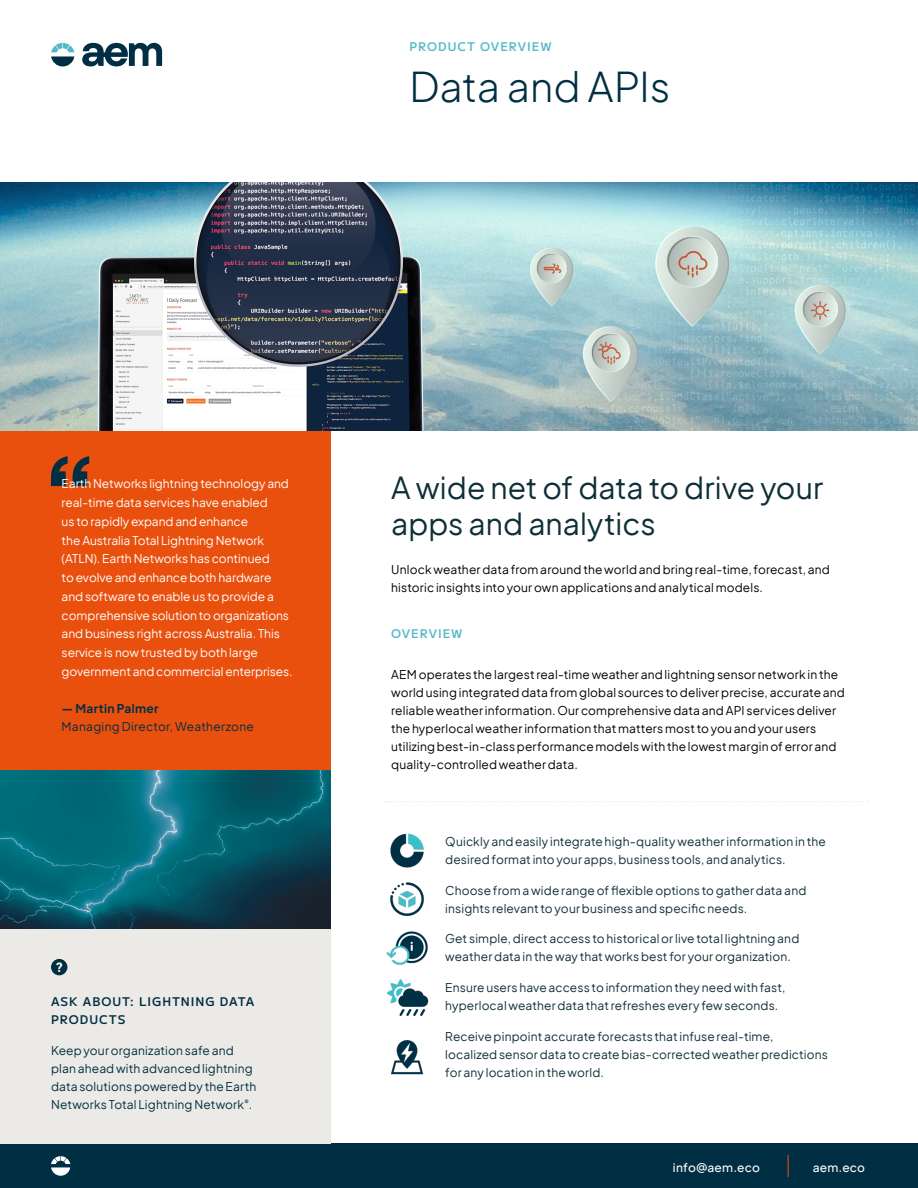
<style>
.page{position:relative;width:918px;height:1188px;background:#fff}
.page>*{position:absolute;margin:0;border:0;box-sizing:border-box;transform-origin:0 0}
.t1{font:800 98.1px "Plus Jakarta Sans";color:#002f43}
.t2{font:300 40.5px "Plus Jakarta Sans";color:#002f43}
.t3{font:30px/36px "Plus Jakarta Sans";color:#0e2f37}
.t4{font:12px/18px "Plus Jakarta Sans";letter-spacing:.01em;color:#0e2f37}
.t5{font:12px/18px "Plus Jakarta Sans";letter-spacing:.01em;color:#000}
.t6{font:12px/18.8px "Plus Jakarta Sans";letter-spacing:-.005em;color:#fff}
.t7{font:12px/18px "Plus Jakarta Sans";letter-spacing:.015em;color:#002f43}
.t8{font:600 12px/18px "MPLUS1";letter-spacing:.08em;color:#002f43}
.t9{font:600 12px "MPLUS1";letter-spacing:.08em;color:#56b9ca}
.t10{font:500 12px "Plus Jakarta Sans";letter-spacing:.02em;color:#fff}
.t11{font:700 12px "Plus Jakarta Sans";letter-spacing:.025em;color:#002f43}
</style>
<div class="page">
<div style="left:0;top:405px;width:330px;height:386px;background:#e9500e"></div>
<div style="left:0;top:1144px;width:918px;height:44px;background:#002f43"></div>
<svg style="left:788px;top:1155px;width:1px;height:22px"></svg>
<img style="left:390px;top:833px;width:34px;height:35px">
<img style="left:386px;top:931px;width:42px;height:34px">
<img style="left:386px;top:979px;width:43px;height:37px">
<img style="left:391px;top:1040px;width:33px;height:35px">
<img style="left:390px;top:882px;width:34px;height:35px">
<img style="left:0;top:183px;width:918px;height:248px">
<svg style="left:385px;top:801px;width:483px;height:1px"></svg>
<svg style="left:82px;top:43px;width:80px;height:23px"></svg>
<svg style="left:51px;top:43px;width:23px;height:23px"></svg>
<svg style="left:51px;top:1156px;width:19px;height:20px"></svg>
<div style="left:0;top:865px;width:330px;height:279px;background:#eceae6"></div>
<img style="left:0;top:771px;width:330px;height:157px">
<svg style="left:51px;top:959px;width:16px;height:16px"></svg>
<p class="t9" style="left:409px;top:37px;width:144px">PRODUCT OVERVIEW</p>
<h2 class="t2" style="left:409px;top:54px;width:263px">Data and APIs</h2>
<h1 class="t1" style="left:40px;top:411px;width:61px">“</h1>
<p class="t6" style="left:62px;top:474px;width:233px">Earth Networks lightning technology and real-time data services have enabled<br>us to rapidly expand and enhance<br>the Australia Total Lightning Network (ATLN). Earth Networks has continued<br>to evolve and enhance both hardware and software to enable us to provide a comprehensive solution to organizations and business right across Australia. This service is now trusted by both large government and commercial enterprises.</p>
<p class="t11" style="left:62px;top:699px;width:98px">— Martin Palmer</p>
<p class="t7" style="left:62px;top:717px;width:194px">Managing Director, Weatherzone</p>
<p class="t8" style="left:51px;top:991px;width:205px">ASK ABOUT: LIGHTNING DATA<br>PRODUCTS</p>
<p class="t7" style="left:51px;top:1040px;width:207px">Keep your organization safe and plan ahead with advanced lightning data solutions powered by the Earth Networks Total Lightning Network<sup>®</sup>.</p>
<h3 class="t3" style="left:391px;top:468px;width:433px">A wide net of data to drive your apps and analytics</h3>
<p class="t5" style="left:391px;top:560px;width:440px">Unlock weather data from around the world and bring real-time, forecast, and historic insights into your own applications and analytical models.</p>
<p class="t9" style="left:391px;top:624px;width:73px">OVERVIEW</p>
<p class="t5" style="left:391px;top:664px;width:455px">AEM operates the largest real-time weather and lightning sensor network in the world using integrated data from global sources to deliver precise, accurate and reliable weather information. Our comprehensive data and API services deliver the hyperlocal weather information that matters most to you and your users utilizing best-in-class performance models with the lowest margin of error and quality-controlled weather data.</p>
<p class="t4" style="left:445px;top:832px;width:382px">Quickly and easily integrate high-quality weather information in the desired format into your apps, business tools, and analytics.</p>
<p class="t4" style="left:445px;top:880px;width:363px">Choose from a wide range of flexible options to gather data and insights relevant to your business and specific needs.</p>
<p class="t4" style="left:445px;top:929px;width:356px">Get simple, direct access to historical or live total lightning and weather data in the way that works best for your organization.</p>
<p class="t4" style="left:445px;top:978px;width:342px">Ensure users have access to information they need with fast, hyperlocal weather data that refreshes every few seconds.</p>
<p class="t4" style="left:445px;top:1027px;width:384px">Receive pinpoint accurate forecasts that infuse real-time, localized sensor data to create bias-corrected weather predictions for any location in the world.</p>
<p class="t10" style="left:673px;top:1158px;width:88px">info@aem.eco</p>
<p class="t10" style="left:813px;top:1158px;width:54px">aem.eco</p>
</div>
